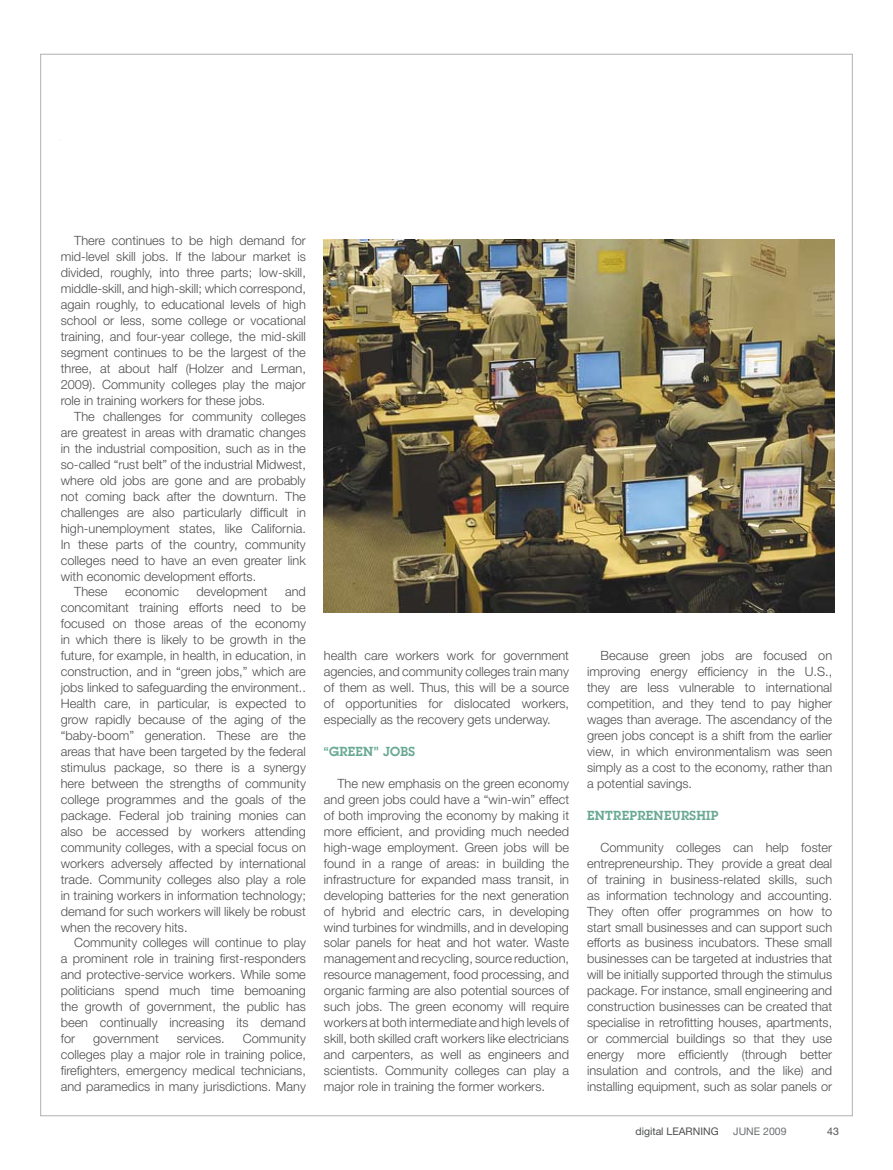
<style>
.page{position:relative;width:893px;height:1170px;background:#fff}
.page>*{position:absolute;margin:0;border:0;box-sizing:border-box;transform-origin:0 0}
.t1{font:300 12.75px/15.9px "Helvetica Neue";color:#4c4d4f;text-align:justify}
.t2{font:600 12.75px "Lubalin Graph";letter-spacing:.025em;color:#69a993}
.t3{font:10.5px "Helvetica Neue";color:#4c4d4f}
.t4{font:10.5px "Helvetica Neue";color:#6d6f71}
</style>
<div class="page">
<img style="left:324px;top:240px;width:510px;height:372px">
<p class="t1" style="left:61px;top:233px;width:247px;text-indent:14px">There continues to be high demand for mid-level skill jobs. If the labour market is divided, roughly, into three parts; low-skill, middle-skill, and high-skill; which correspond, again roughly, to educational levels of high school or less, some college or vocational training, and four-year college, the mid-skill segment continues to be the largest of the three, at about half (Holzer and Lerman, 2009). Community colleges play the major role in training workers for these jobs.</p>
<p class="t1" style="left:74px;top:408px;width:233px">The challenges for community colleges</p>
<p class="t1" style="left:61px;top:424px;width:247px">are greatest in areas with dramatic changes</p>
<p class="t1" style="left:61px;top:440px;width:247px">in the industrial composition, such as in the</p>
<p class="t1" style="left:61px;top:456px;width:247px">so-called “rust belt” of the industrial Midwest,</p>
<p class="t1" style="left:61px;top:472px;width:247px">where old jobs are gone and are probably</p>
<p class="t1" style="left:61px;top:488px;width:247px">not coming back after the downturn. The</p>
<p class="t1" style="left:61px;top:504px;width:247px">challenges are also particularly difficult in</p>
<p class="t1" style="left:61px;top:520px;width:247px">high-unemployment states, like California.</p>
<p class="t1" style="left:61px;top:536px;width:247px">In these parts of the country, community</p>
<p class="t1" style="left:61px;top:551px;width:247px">colleges need to have an even greater link</p>
<p class="t1" style="left:61px;top:567px;width:197px">with economic development efforts.</p>
<p class="t1" style="left:74px;top:583px;width:35px">These</p>
<p class="t1" style="left:125px;top:583px;width:55px">economic</p>
<p class="t1" style="left:196px;top:583px;width:73px">development</p>
<p class="t1" style="left:61px;top:583px;width:247px;text-indent:224px">and concomitant training efforts need to be focused on those areas of the economy in which there is likely to be growth in the future, for example, in health, in education, in construction, and in “green jobs,” which are jobs linked to safeguarding the environment..<br>Health care, in particular, is expected to grow rapidly because of the aging of the “baby-boom” generation. These are the areas that have been targeted by the federal stimulus package, so there is a synergy here between the strengths of community college programmes and the goals of the package. Federal job training monies can also be accessed by workers attending community colleges, with a special focus on workers adversely affected by international trade. Community colleges also play a role in training workers in information technology; demand for such workers will likely be robust when the recovery hits.</p>
<p class="t1" style="left:61px;top:934px;width:247px;text-indent:14px">Community colleges will continue to play a prominent role in training first-responders and protective-service workers. While some politicians spend much time bemoaning the growth of government, the public has been continually increasing its demand for</p>
<p class="t1" style="left:61px;top:1030px;width:247px;text-indent:182px">Community colleges play a major role in training police, firefighters, emergency medical technicians, and paramedics in many jurisdictions. Many</p>
<p class="t1" style="left:93px;top:1030px;width:67px">government</p>
<p class="t1" style="left:177px;top:1030px;width:49px">services.</p>
<p class="t1" style="left:324px;top:647px;width:247px">health care workers work for government agencies, and community colleges train many of them as well. Thus, this will be a source of opportunities for dislocated workers, especially as the recovery gets underway.</p>
<p class="t2" style="left:324px;top:742px;width:93px">“GREEN” JOBS</p>
<p class="t1" style="left:324px;top:775px;width:247px;text-indent:14px">The new emphasis on the green economy and green jobs could have a “win-win” effect of both improving the economy by making it more efficient, and providing much needed high-wage employment. Green jobs will be found in a range of areas: in building the infrastructure for expanded mass transit, in developing batteries for the next generation of hybrid and electric cars, in developing wind turbines for windmills, and in developing solar panels for heat and hot water. Waste management and recycling, source reduction, resource management, food processing, and organic farming are also potential sources of such jobs. The green economy will require workers at both intermediate and high levels of skill, both skilled craft workers like electricians and carpenters, as well as engineers and scientists. Community colleges can play a major role in training the former workers.</p>
<p class="t1" style="left:587px;top:647px;width:247px;text-indent:14px">Because green jobs are focused on improving energy efficiency in the U.S., they are less vulnerable to international competition, and they tend to pay higher wages than average. The ascendancy of the green jobs concept is a shift from the earlier view, in which environmentalism was seen simply as a cost to the economy, rather than a potential savings.</p>
<p class="t2" style="left:587px;top:806px;width:133px">ENTREPRENEURSHIP</p>
<p class="t1" style="left:587px;top:838px;width:247px;text-indent:14px">Community colleges can help foster entrepreneurship. They provide a great deal of training in business-related skills, such as information technology and accounting.<br>They often offer programmes on how to start small businesses and can support such efforts as business incubators. These small businesses can be targeted at industries that will be initially supported through the stimulus package. For instance, small engineering and construction businesses can be created that specialise in retrofitting houses, apartments, or commercial buildings so that they use energy more efficiently (through better insulation and controls, and the like) and installing equipment, such as solar panels or</p>
<p class="t3" style="left:635px;top:1124px;width:85px">digital LEARNING</p>
<p class="t4" style="left:733px;top:1124px;width:55px">JUNE 2009</p>
<p class="t3" style="left:827px;top:1124px;width:13px">43</p>
</div>
